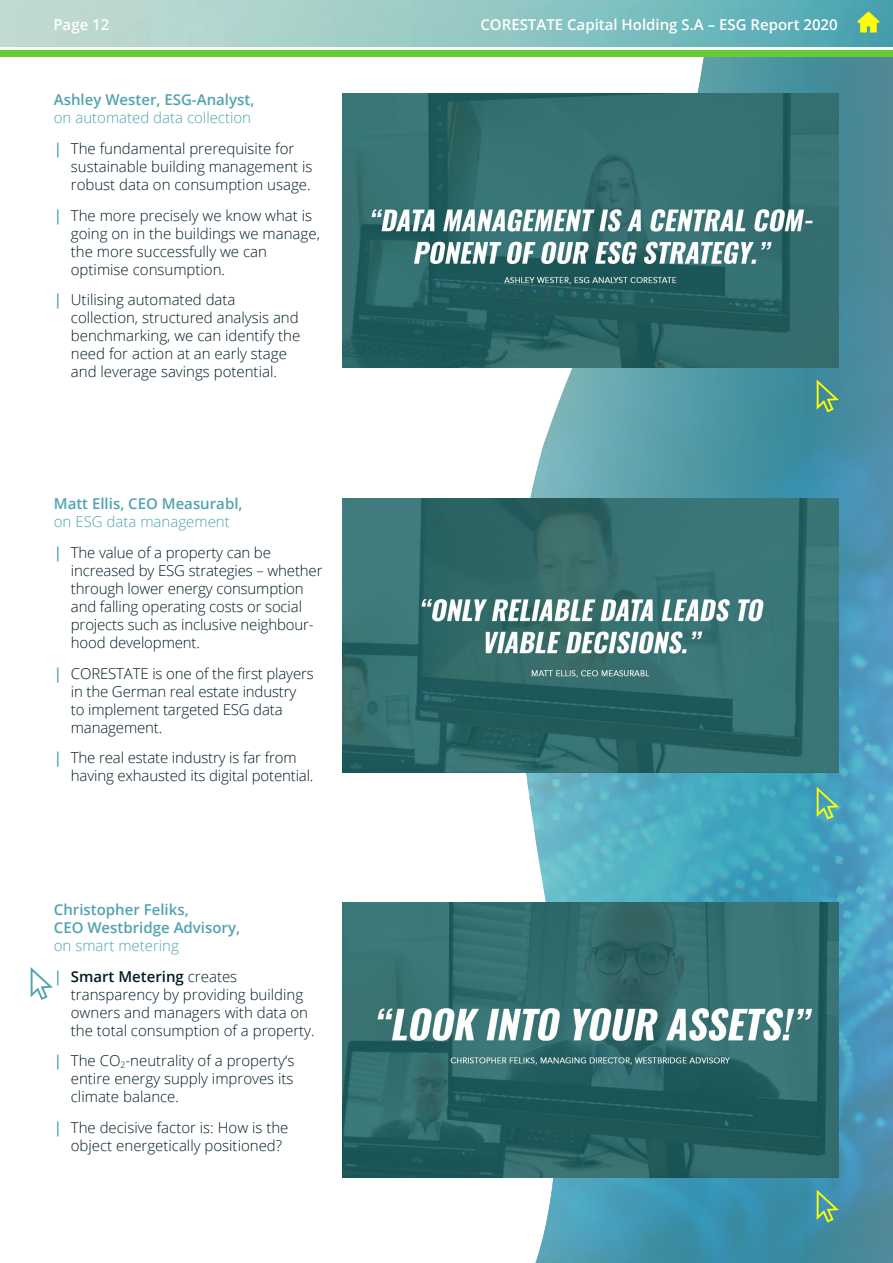
<style>
.page{position:relative;width:893px;height:1263px;background:#fff}
.page>*{position:absolute;margin:0;border:0;box-sizing:border-box;transform-origin:0 0}
.t1{font:300 15px/18px "Open Sans";color:#001c26}
.t2{font:600 15px/18px "Open Sans";color:#51a3af}
.t3{font:600 15px "Open Sans";color:#fff}
.t4{font:300 15px/30.8px "Open Sans";color:#51a3af}
.s1{color:#51a3af}
.s2{font-weight:600;color:#51a3af}
.s3{font-weight:600}
.s4{font-weight:600;color:#001c26}
.s5{color:#001c26}
</style>
<div class="page">
<img style="left:0;top:0;width:893px;height:46px">
<svg style="left:857px;top:12px;width:22px;height:21px"></svg>
<img style="left:513px;top:57px;width:380px;height:1206px">
<img style="left:343px;top:94px;width:496px;height:274px">
<img style="left:343px;top:498px;width:496px;height:274px">
<img style="left:343px;top:903px;width:496px;height:274px">
<svg style="left:817px;top:379px;width:22px;height:33px"></svg>
<svg style="left:817px;top:787px;width:22px;height:32px"></svg>
<svg style="left:817px;top:1189px;width:22px;height:33px"></svg>
<svg style="left:31px;top:967px;width:22px;height:33px"></svg>
<div style="left:0;top:50px;width:893px;height:7px;background:#65cc37"></div>
<p class="t3" style="left:53px;top:14px;width:57px">Page 12</p>
<p class="t3" style="left:480px;top:14px;width:359px">CORESTATE Capital Holding S.A – ESG Report 2020</p>
<p class="t2" style="left:54px;top:90px;width:202px">Ashley Wester, ESG-Analyst,</p>
<p class="t1" style="left:54px;top:102px;width:242px;line-height:30.8px"><span class="s1">on automated data collection<br></span><span class="s2">|</span> The fundamental prerequisite for</p>
<p class="t1" style="left:71px;top:157px;width:243px">sustainable building management is robust data on consumption usage.</p>
<p class="t1" style="left:71px;top:206px;width:251px;text-indent:-17px"><span class="s2">|</span> The more precisely we know what is going on in the buildings we manage, the more successfully we can optimise consumption.</p>
<p class="t1" style="left:71px;top:290px;width:231px;text-indent:-17px"><span class="s2">|</span> Utilising automated data collection, structured analysis and benchmarking, we can identify the need for action at an early stage and leverage savings potential.</p>
<p class="t2" style="left:54px;top:494px;width:190px">Matt Ellis, CEO Measurabl,</p>
<p class="t1" style="left:54px;top:506px;width:219px;line-height:30.8px"><span class="s1">on ESG data management<br></span><span class="s2">|</span> The value of a property can be</p>
<p class="t1" style="left:71px;top:561px;width:253px">increased by ESG strategies – whether through lower energy consumption and falling operating costs or social projects such as inclusive neighbour&shy;hood development.</p>
<p class="t1" style="left:71px;top:664px;width:244px;text-indent:-17px"><span class="s2">|</span> CORESTATE is one of the first players in the German real estate industry to implement targeted ESG data management.</p>
<p class="t1" style="left:71px;top:748px;width:244px;text-indent:-17px"><span class="s2">|</span> The real estate industry is far from having exhausted its digital potential.</p>
<p class="t2" style="left:54px;top:900px;width:188px">Christopher Feliks,<br>CEO Westbridge Advisory,</p>
<p class="t4" style="left:54px;top:929px;width:185px">on smart metering<br><span class="s3">|</span> <span class="s4">Smart Metering</span> <span class="s5">creates</span></p>
<p class="t1" style="left:71px;top:985px;width:245px">transparency by providing building owners and managers with data on the total consumption of a property.</p>
<p class="t1" style="left:71px;top:1051px;width:225px;text-align:justify;text-indent:-17px"><span class="s2">|</span> The CO<sub>2</sub>-neutrality of a property‘s entire energy supply improves its climate balance.</p>
<p class="t1" style="left:71px;top:1118px;width:219px;text-indent:-17px"><span class="s2">|</span> The decisive factor is: How is the object energetically positioned?</p>
</div>
